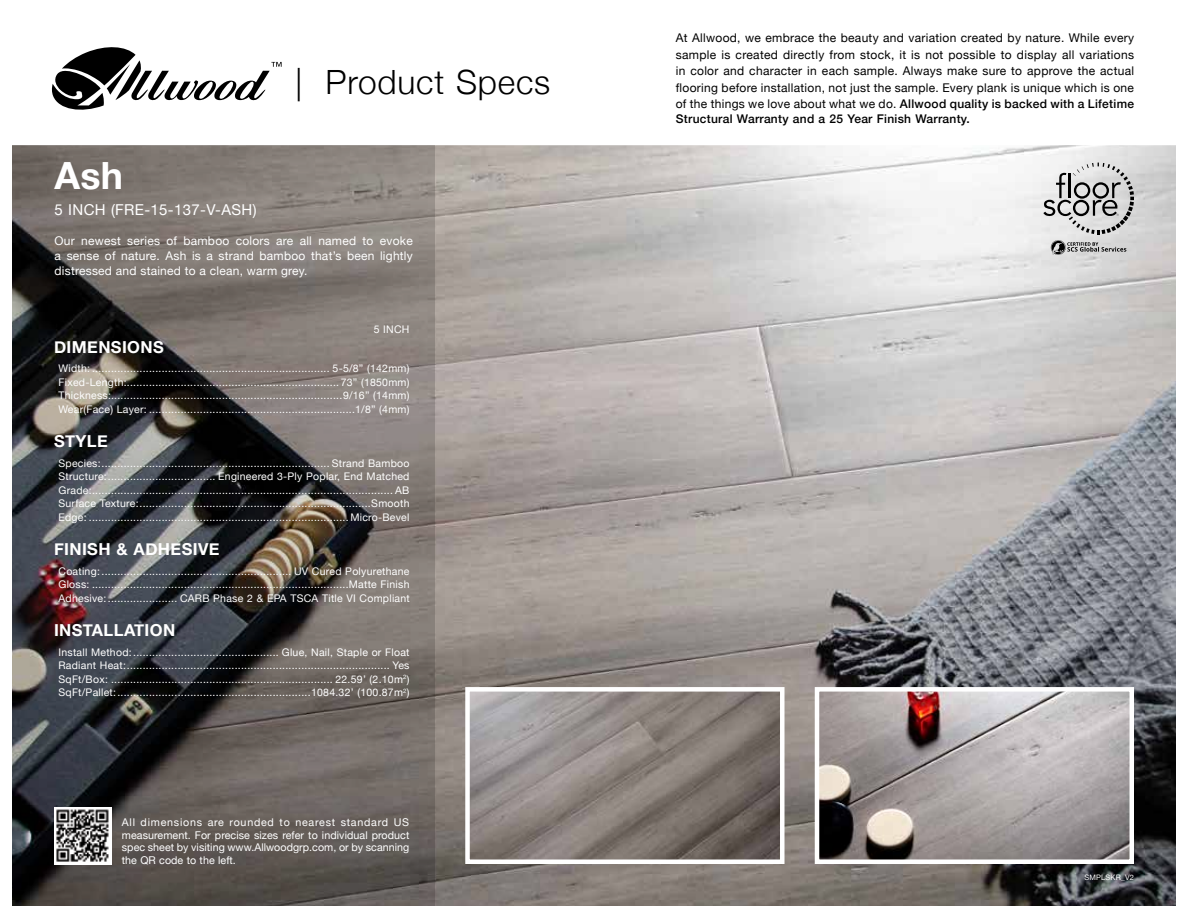
<style>
.page{position:relative;width:1188px;height:918px;background:#fff}
.page>*{position:absolute;margin:0;border:0;box-sizing:border-box;transform-origin:0 0}
.t1{font:700 37.5px "Helvetica Neue";color:#fff}
.t2{font:300 33.45px "Helvetica Neue";letter-spacing:.025em;color:#000}
.t3{font:700 16.5px "Helvetica Neue";letter-spacing:.025em;color:#fff}
.t4{font:15px "Helvetica Neue";letter-spacing:.025em;color:#fff}
.t5{font:12px/16.5px "Helvetica Neue";letter-spacing:.025em;color:#000;text-align:justify}
.t6{font:12px/15px "Helvetica Neue";letter-spacing:.02em;color:#fff;text-align:justify}
.t7{font:500 12px "Helvetica Neue";letter-spacing:.025em;color:#000}
.t8{font:10.65px/12.9px "Helvetica Neue";letter-spacing:.005em;color:#fff;text-align:justify}
.t9{font:10.5px/13.5px "Helvetica Neue";letter-spacing:.025em;color:#fff;text-align:justify}
.t10{font:7.5px "Helvetica Neue";letter-spacing:.025em;color:#fff}
.s1{font-weight:500}
</style>
<div class="page">
<svg style="left:52px;top:47px;width:230px;height:63px"></svg>
<img style="left:434px;top:146px;width:741px;height:759px">
<svg style="left:12px;top:145px;width:422px;height:761px;background:#5c5856"></svg>
<img style="left:820px;top:692px;width:309px;height:167px">
<div style="left:815px;top:687px;width:319px;height:177px;border:4px solid #fff"></div>
<img style="left:470px;top:692px;width:310px;height:167px">
<div style="left:465px;top:687px;width:320px;height:177px;border:4px solid #fff"></div>
<svg style="left:1043px;top:163px;width:91px;height:71px;background:#bababa"></svg>
<svg style="left:1051px;top:240px;width:75px;height:15px"></svg>
<img style="left:54px;top:807px;width:58px;height:57px">
<h2 class="t2" style="left:295px;top:55px;width:257px">| Product Specs</h2>
<h1 class="t1" style="left:55px;top:147px;width:70px">Ash</h1>
<h3 class="t4" style="left:55px;top:199px;width:204px">5 INCH (FRE-15-137-V-ASH)</h3>
<p class="t6" style="left:55px;top:234px;width:360px">Our newest series of bamboo colors are all named to evoke a sense of nature. Ash is a strand bamboo that’s been lightly distressed and stained to a clean, warm grey.</p>
<p class="t9" style="left:374px;top:323px;width:37px">5 INCH</p>
<h3 class="t3" style="left:54px;top:334px;width:111px">DIMENSIONS</h3>
<p class="t9" style="left:59px;top:362px;width:353px">Width: ........................................................................... 5-5/8” (142mm)<br>Fixed-Length:................................................................... 73” (1850mm)<br>Thickness:.........................................................................9/16” (14mm)<br>Wear(Face) Layer: .................................................................1/8” (4mm)</p>
<h3 class="t3" style="left:54px;top:428px;width:55px">STYLE</h3>
<p class="t9" style="left:59px;top:457px;width:353px">Species:........................................................................ Strand Bamboo Structure:.................................. Engineered 3-Ply Poplar, End Matched Grade:............................................................................................... AB Surface Texture:.........................................................................Smooth Edge: .................................................................................. Micro-Bevel</p>
<h3 class="t3" style="left:54px;top:536px;width:167px">FINISH &amp; ADHESIVE</h3>
<p class="t9" style="left:59px;top:565px;width:353px">Coating: ............................................................ UV Cured Polyurethane Gloss: .................................................................................Matte Finish Adhesive: ...................... CARB Phase 2 &amp; EPA TSCA Title VI Compliant</p>
<h3 class="t3" style="left:54px;top:617px;width:123px">INSTALLATION</h3>
<p class="t9" style="left:59px;top:646px;width:353px">Install Method: .............................................. Glue, Nail, Staple or Float Radiant Heat:................................................................................... Yes SqFt/Box: ...................................................................... 22.59’ (2.10m<sup>2</sup>)<br>SqFt/Pallet:.............................................................1084.32’ (100.87m<sup>2</sup>)</p>
<p class="t8" style="left:122px;top:816px;width:289px">All dimensions are rounded to nearest standard US measurement. For precise sizes refer to individual product spec sheet by visiting www.Allwoodgrp.com, or by scanning the QR code to the left.</p>
<p class="t5" style="left:676px;top:30px;width:460px">At Allwood, we embrace the beauty and variation created by nature. While every sample is created directly from stock, it is not possible to display all variations in color and character in each sample. Always make sure to approve the actual flooring before installation, not just the sample. Every plank is unique which is one of the things we love about what we do. <span class="s1">Allwood quality is backed with a Lifetime</span></p>
<p class="t7" style="left:676px;top:109px;width:295px">Structural Warranty and a 25 Year Finish Warranty.</p>
<p class="t10" style="left:1084px;top:872px;width:51px">SMPLSKR_V2</p>
</div>
